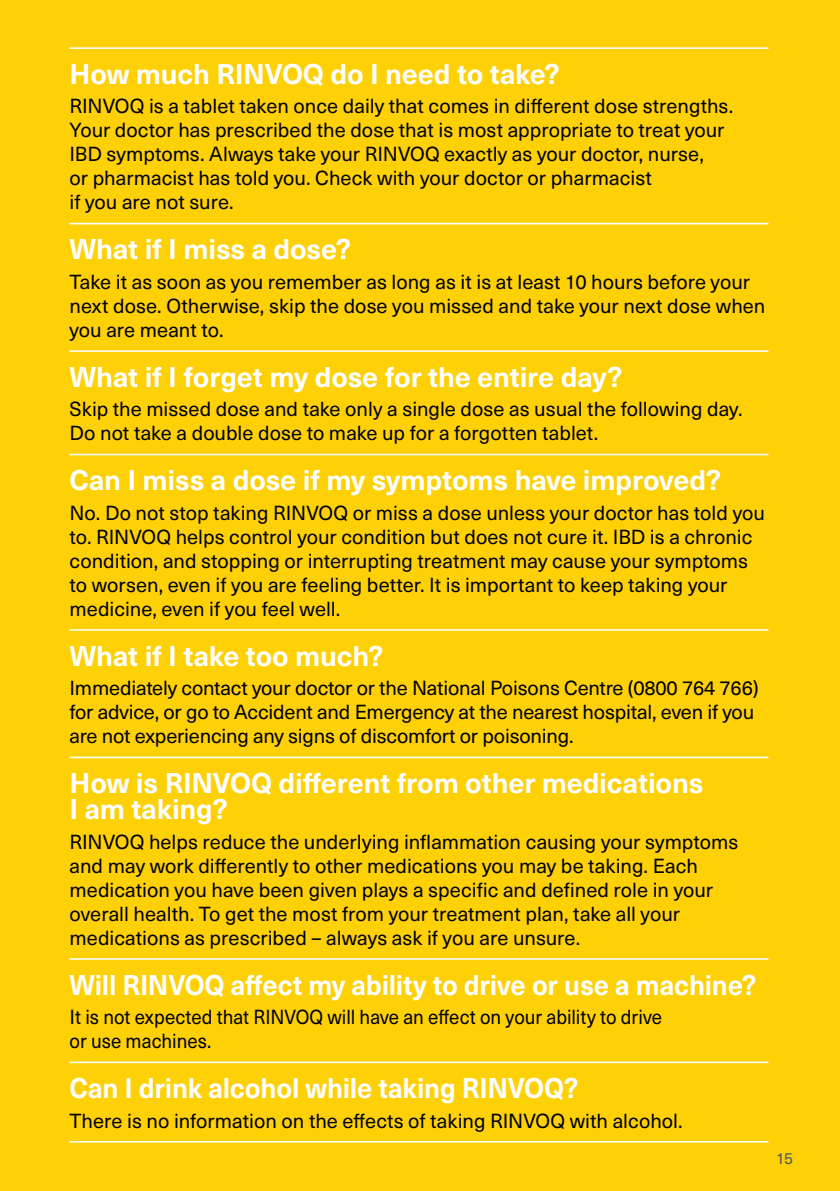
<style>
.page{position:relative;width:840px;height:1191px;background:#fff}
.page>*{position:absolute;margin:0;border:0;box-sizing:border-box;transform-origin:0 0}
._06_HEADING{font:700 28px/26px "Neue Haas Unica Pro";letter-spacing:-.005em;color:#fff}
._06_HEADING-2{font:700 28px "Neue Haas Unica Pro";letter-spacing:-.005em;color:#fff;scale:.95 1}
._06_HEADING-3{font:20px/24px "Neue Haas Unica Pro";color:#000008}
.t1{font:16px "Neue Haas Unica Pro";color:#57585a}
</style>
<div class="page">
<div style="left:0;top:0;width:839px;height:1191px;background:#fed006"></div>
<hr style="left:0;top:0;width:1px;height:179px;background:#fff">
<hr style="left:69px;top:47px;width:699px;height:2px;background:#fff">
<hr style="left:69px;top:223px;width:699px;height:1px;background:#fff">
<hr style="left:69px;top:350px;width:699px;height:2px;background:#fff">
<hr style="left:69px;top:454px;width:699px;height:1px;background:#fff">
<hr style="left:69px;top:629px;width:699px;height:2px;background:#fff">
<hr style="left:69px;top:756px;width:699px;height:2px;background:#fff">
<hr style="left:69px;top:958px;width:699px;height:1px;background:#fff">
<hr style="left:69px;top:1061px;width:699px;height:2px;background:#fff">
<hr style="left:69px;top:1141px;width:699px;height:1px;background:#fff">
<p class="_06_HEADING" style="left:69px;top:61px;width:491px">How much RINVOQ do I need to take?</p>
<p class="_06_HEADING-3" style="left:69px;top:95px;width:665px">RINVOQ is a tablet taken once daily that comes in different dose strengths.<br>Your doctor has prescribed the dose that is most appropriate to treat your</p>
<p class="_06_HEADING-3" style="left:69px;top:143px;width:635px">IBD symptoms. Always take your RINVOQ exactly as your doctor, nurse, or pharmacist has told you. Check with your doctor or pharmacist<br>if you are not sure.</p>
<p class="_06_HEADING" style="left:69px;top:236px;width:283px">What if I miss a dose?</p>
<p class="_06_HEADING-3" style="left:69px;top:270px;width:697px">Take it as soon as you remember as long as it is at least 10 hours before your next dose. Otherwise, skip the dose you missed and take your next dose when you are meant to.</p>
<p class="_06_HEADING" style="left:69px;top:364px;width:554px">What if I forget my dose for the entire day?</p>
<p class="_06_HEADING-3" style="left:69px;top:397px;width:674px">Skip the missed dose and take only a single dose as usual the following day.<br>Do not take a double dose to make up for a forgotten tablet.</p>
<p class="_06_HEADING" style="left:69px;top:467px;width:652px">Can I miss a dose if my symptoms have improved?</p>
<p class="_06_HEADING-3" style="left:69px;top:501px;width:696px">No. Do not stop taking RINVOQ or miss a dose unless your doctor has told you to. RINVOQ helps control your condition but does not cure it. IBD is a chronic condition, and stopping or interrupting treatment may cause your symptoms to worsen, even if you are feeling better. It is important to keep taking your medicine, even if you feel well.</p>
<p class="_06_HEADING" style="left:69px;top:643px;width:315px">What if I take too much?</p>
<p class="_06_HEADING-3" style="left:69px;top:676px;width:690px">Immediately contact your doctor or the National Poisons Centre (0800 764 766) for advice, or go to Accident and Emergency at the nearest hospital, even if you are not experiencing any signs of discomfort or poisoning.</p>
<p class="_06_HEADING" style="left:69px;top:770px;width:635px">How is RINVOQ different from other medications<br>I am taking?</p>
<p class="_06_HEADING-3" style="left:69px;top:830px;width:670px">RINVOQ helps reduce the underlying inflammation causing your symptoms and may work differently to other medications you may be taking. Each medication you have been given plays a specific and defined role in your overall health. To get the most from your treatment plan, take all your medications as prescribed – always ask if you are unsure.</p>
<p class="_06_HEADING-2" style="left:69px;top:967px;width:724px">Will RINVOQ affect my ability to drive or use a machine?</p>
<p class="_06_HEADING-3" style="left:69px;top:1005px;width:593px">It is not expected that RINVOQ will have an effect on your ability to drive or use machines.</p>
<p class="_06_HEADING-2" style="left:69px;top:1071px;width:537px">Can I drink alcohol while taking RINVOQ?</p>
<p class="_06_HEADING-3" style="left:69px;top:1108px;width:614px">There is no information on the effects of taking RINVOQ with alcohol.</p>
<p class="t1" style="left:775px;top:1149px;width:19px">15</p>
</div>
